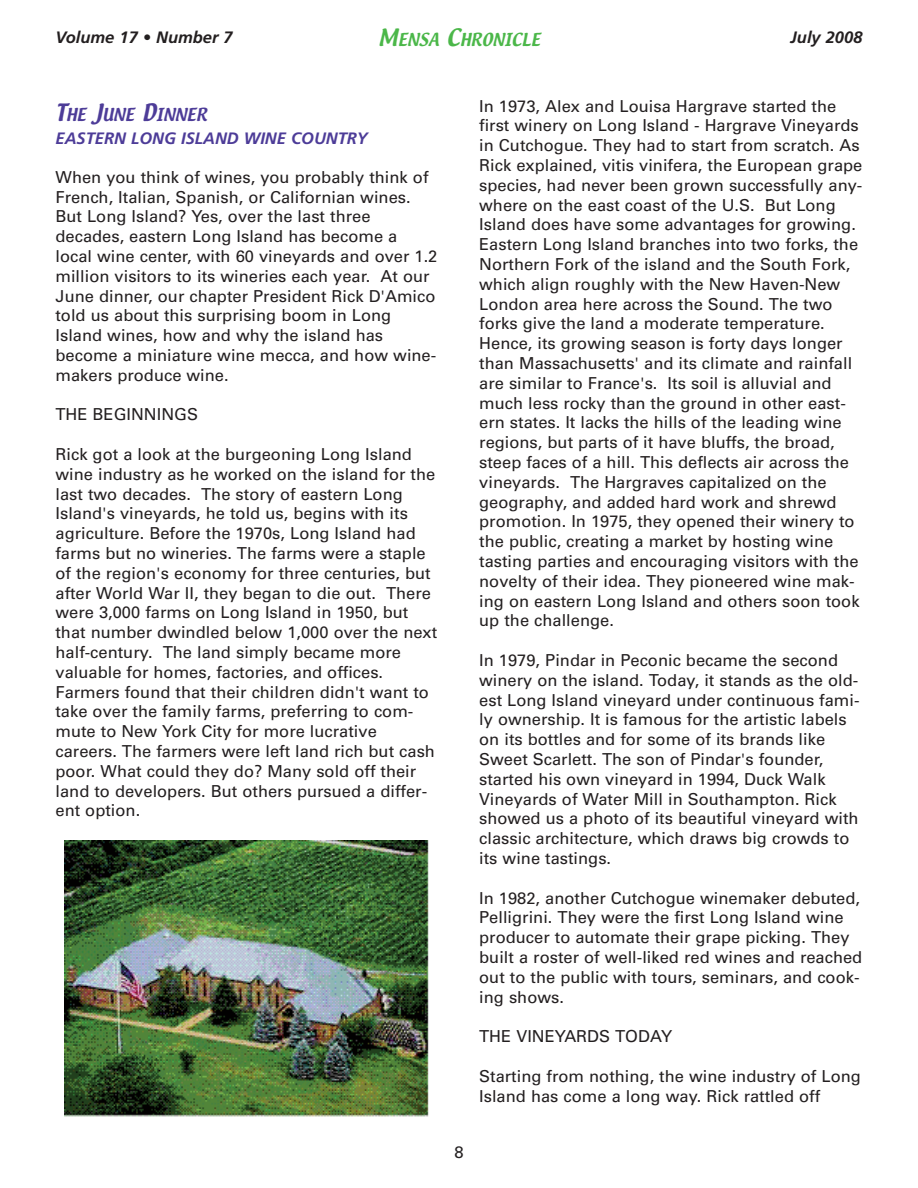
<style>
.page{position:relative;width:918px;height:1188px;background:#fff}
.page>*{position:absolute;margin:0;border:0;box-sizing:border-box;transform-origin:0 0}
.t1{font:16.5px/19.8px "Univers";color:#231f20}
.t2{font:italic 700 16.5px "Frutiger";color:#4d3c98}
.t3{font:italic 700 16.5px "Frutiger";color:#231f20}
.t4{font:15.75px "Textile";color:#4bb749}
.t5{font:15.75px "Textile";color:#4d3c98}
.s1{font-size:21px}
</style>
<div class="page">
<img style="left:64px;top:840px;width:365px;height:277px">
<p class="t3" style="left:56px;top:30px;width:179px">Volume 17 • Number 7</p>
<p class="t4" style="left:378px;top:31px;width:164px"><span class="s1">M</span>ENSA <span class="s1">C</span>HRONICLE</p>
<p class="t3" style="left:791px;top:30px;width:73px">July 2008</p>
<p class="t5" style="left:56px;top:106px;width:153px"><span class="s1">T</span>HE <span class="s1">J</span>UNE <span class="s1">D</span>INNER</p>
<p class="t2" style="left:56px;top:131px;width:314px">EASTERN LONG ISLAND WINE COUNTRY</p>
<p class="t1" style="left:55px;top:168px;width:383px">When you think of wines, you probably think of French, Italian, Spanish, or Californian wines.<br>But Long Island? Yes, over the last three decades, eastern Long Island has become a local wine center, with 60 vineyards and over 1.2 million visitors to its wineries each year. At our June dinner, our chapter President Rick D'Amico told us about this surprising boom in Long Island wines, how and why the island has become a miniature wine mecca, and how wine&shy;makers produce wine.</p>
<p class="t1" style="left:55px;top:406px;width:144px">THE BEGINNINGS</p>
<p class="t1" style="left:55px;top:446px;width:383px">Rick got a look at the burgeoning Long Island wine industry as he worked on the island for the last two decades. The story of eastern Long Island's vineyards, he told us, begins with its agriculture. Before the 1970s, Long Island had farms but no wineries. The farms were a staple of the region's economy for three centuries, but after World War II, they began to die out. There were 3,000 farms on Long Island in 1950, but that number dwindled below 1,000 over the next half-century. The land simply became more valuable for homes, factories, and offices.<br>Farmers found that their children didn't want to take over the family farms, preferring to com&shy;mute to New York City for more lucrative careers. The farmers were left land rich but cash poor. What could they do? Many sold off their land to developers. But others pursued a differ&shy;ent option.</p>
<p class="t1" style="left:454px;top:1144px;width:11px">8</p>
<p class="t1" style="left:479px;top:97px;width:385px">In 1973, Alex and Louisa Hargrave started the first winery on Long Island - Hargrave Vineyards in Cutchogue. They had to start from scratch. As Rick explained, vitis vinifera, the European grape species, had never been grown successfully any&shy;where on the east coast of the U.S. But Long Island does have some advantages for growing.<br>Eastern Long Island branches into two forks, the Northern Fork of the island and the South Fork, which align roughly with the New Haven-New London area here across the Sound. The two forks give the land a moderate temperature.<br>Hence, its growing season is forty days longer than Massachusetts' and its climate and rainfall are similar to France's. Its soil is alluvial and much less rocky than the ground in other east&shy;ern states. It lacks the hills of the leading wine regions, but parts of it have bluffs, the broad, steep faces of a hill. This deflects air across the vineyards. The Hargraves capitalized on the geography, and added hard work and shrewd promotion. In 1975, they opened their winery to the public, creating a market by hosting wine tasting parties and encouraging visitors with the novelty of their idea. They pioneered wine mak&shy;ing on eastern Long Island and others soon took up the challenge.</p>
<p class="t1" style="left:479px;top:652px;width:382px">In 1979, Pindar in Peconic became the second winery on the island. Today, it stands as the old&shy;est Long Island vineyard under continuous fami&shy;ly ownership. It is famous for the artistic labels on its bottles and for some of its brands like Sweet Scarlett. The son of Pindar's founder, started his own vineyard in 1994, Duck Walk Vineyards of Water Mill in Southampton. Rick showed us a photo of its beautiful vineyard with classic architecture, which draws big crowds to its wine tastings.</p>
<p class="t1" style="left:479px;top:889px;width:385px">In 1982, another Cutchogue winemaker debuted, Pelligrini. They were the first Long Island wine producer to automate their grape picking. They built a roster of well-liked red wines and reached out to the public with tours, seminars, and cook&shy;ing shows.</p>
<p class="t1" style="left:479px;top:1028px;width:194px">THE VINEYARDS TODAY</p>
<p class="t1" style="left:479px;top:1068px;width:383px">Starting from nothing, the wine industry of Long<br>Island has come a long way. Rick rattled off</p>
</div>
